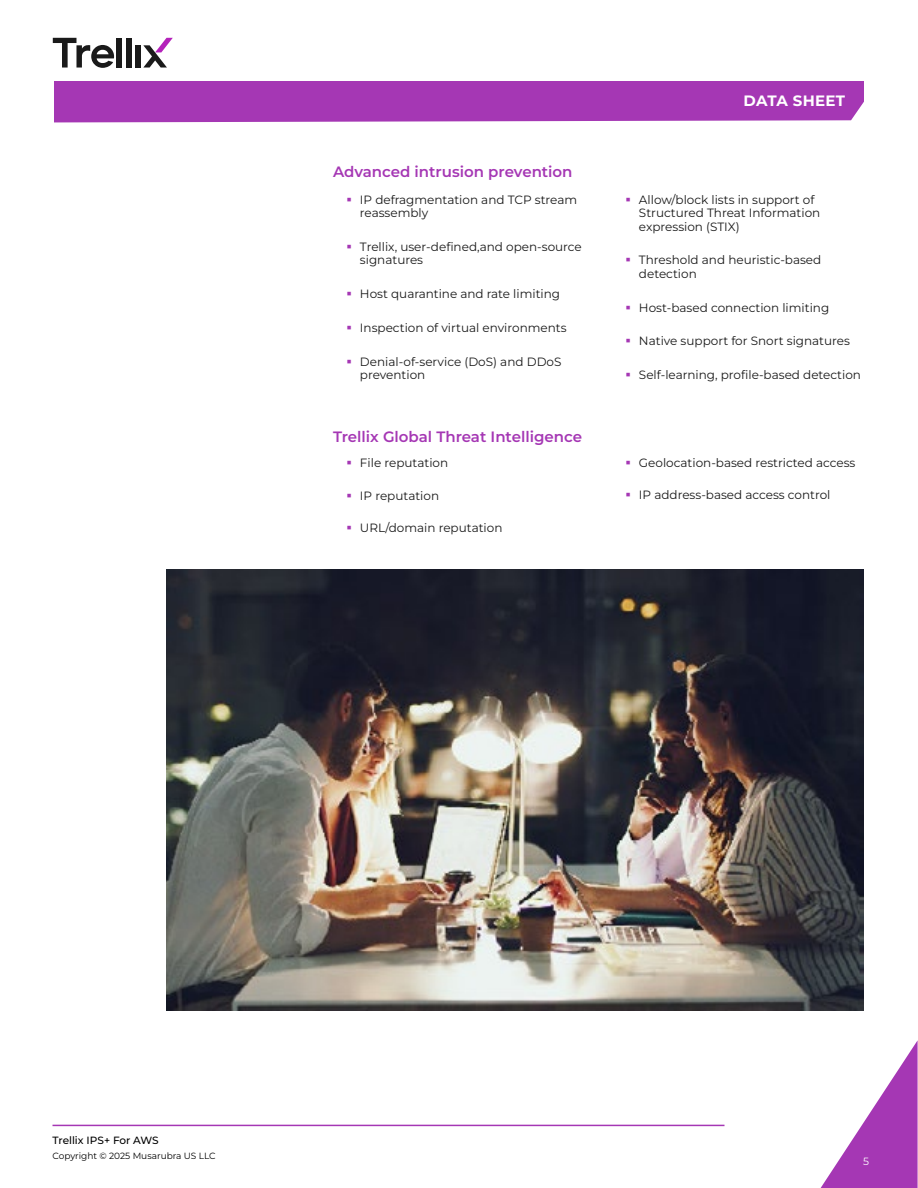
<style>
.page{position:relative;width:918px;height:1188px;background:#fff}
.page>*{position:absolute;margin:0;border:0;box-sizing:border-box;transform-origin:0 0}
.t1{font:600 15px "Montserrat";color:#a537b4}
.t2{font:700 15px "Montserrat";letter-spacing:.02em;color:#fff}
.t3{font:12px/13.5px "Montserrat";color:#1a1a1a}
.t4{font:500 10.5px "Montserrat";color:#000}
.t5{font:10.5px "Montserrat";color:#fff}
.t6{font:9px "Montserrat";color:#000}
</style>
<div class="page">
<svg style="left:820px;top:1040px;width:98px;height:148px"></svg>
<div style="left:54px;top:81px;width:810px;height:41px;background:#a537b4"></div>
<svg style="left:53px;top:38px;width:61px;height:30px"></svg>
<div style="left:117px;top:38px;width:5px;height:30px;background:#1a1a1a"></div>
<div style="left:126px;top:38px;width:5px;height:30px;background:#1a1a1a"></div>
<div style="left:135px;top:45px;width:6px;height:23px;background:#1a1a1a"></div>
<svg style="left:143px;top:38px;width:30px;height:30px"></svg>
<hr style="left:52px;top:1125px;width:672px;height:1px;background:#a537b4">
<img style="left:166px;top:570px;width:698px;height:441px">
<p class="t1" style="left:333px;top:161px;width:241px">Advanced intrusion prevention</p>
<p class="t3" style="left:360px;top:192px;width:219px">IP defragmentation and TCP stream reassembly</p>
<p class="t3" style="left:360px;top:239px;width:223px">Trellix, user-defi ned,and open-source signatures</p>
<p class="t3" style="left:360px;top:287px;width:202px">Host quarantine and rate limiting</p>
<p class="t3" style="left:360px;top:320px;width:208px">Inspection of virtual environments</p>
<p class="t3" style="left:360px;top:354px;width:203px">Denial-of-service (DoS) and DDoS prevention</p>
<p class="t1" style="left:333px;top:426px;width:251px">Trellix Global Threat Intelligence</p>
<p class="t3" style="left:360px;top:456px;width:90px">File reputation</p>
<p class="t3" style="left:360px;top:488px;width:81px">IP reputation</p>
<p class="t3" style="left:360px;top:520px;width:144px">URL/domain reputation</p>
<p class="t2" style="left:744px;top:90px;width:103px">DATA SHEET</p>
<p class="t3" style="left:639px;top:192px;width:183px">Allow/block lists in support of<br>Structured Threat Information expression (STIX)</p>
<p class="t3" style="left:639px;top:253px;width:184px">Threshold and heuristic-based detection</p>
<p class="t3" style="left:639px;top:300px;width:192px">Host-based connection limiting</p>
<p class="t3" style="left:639px;top:334px;width:213px">Native support for Snort signatures</p>
<p class="t3" style="left:639px;top:368px;width:224px">Self-learning, profi le-based detection</p>
<p class="t3" style="left:639px;top:456px;width:218px">Geolocation-based restricted access</p>
<p class="t3" style="left:639px;top:488px;width:193px">IP address-based access control</p>
<p class="t4" style="left:52px;top:1133px;width:108px">Trellix IPS+ For AWS</p>
<p class="t6" style="left:52px;top:1150px;width:165px">Copyright © 2025 Musarubra US LLC</p>
<p class="t5" style="left:863px;top:1154px;width:7px">5</p>
</div>
